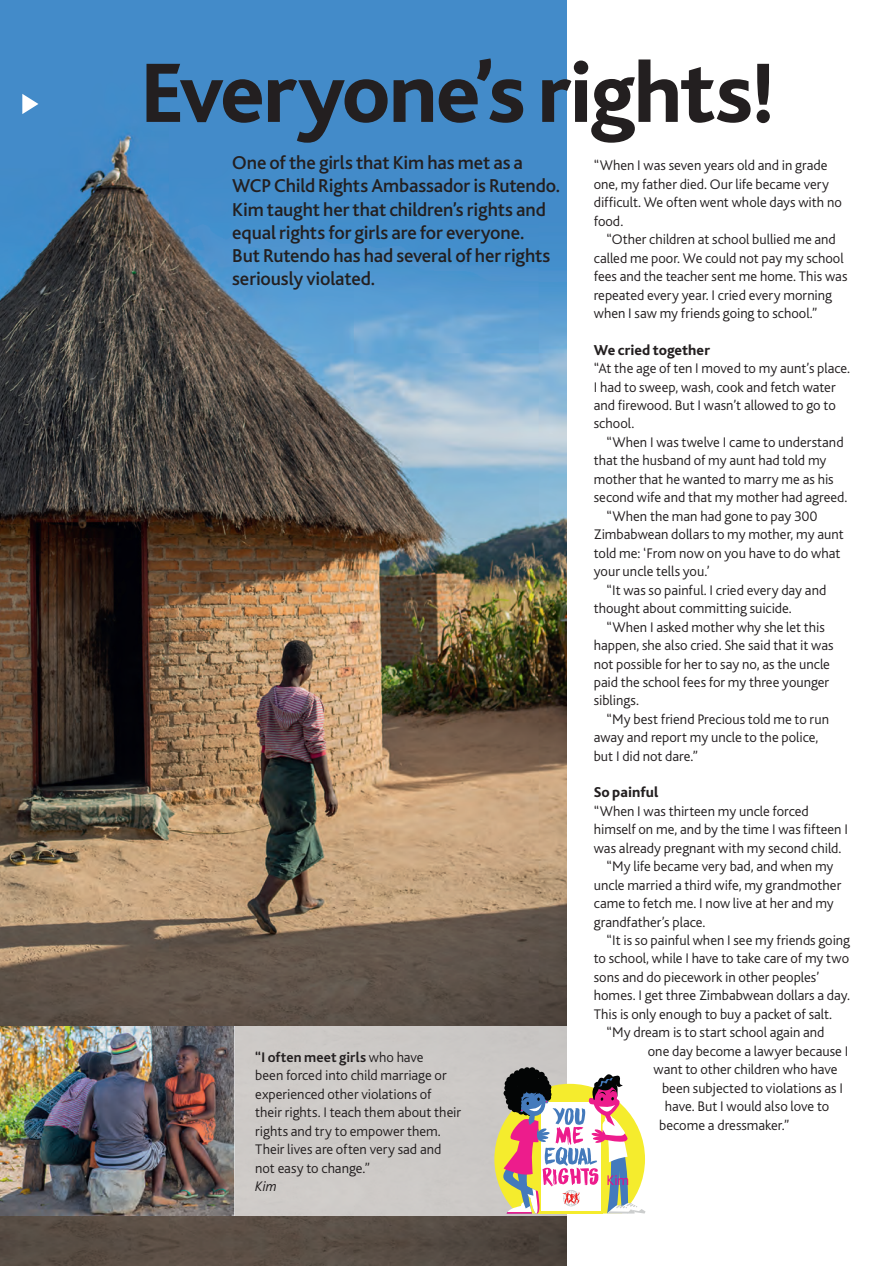
<style>
.page{position:relative;width:893px;height:1266px;background:#fff}
.page>*{position:absolute;margin:0;border:0;box-sizing:border-box;transform-origin:0 0}
.t1{font:800 88.05px "Bliss";letter-spacing:-.02em;color:#231f20}
.t2{font:500 19.5px/23.2px "Bliss";letter-spacing:-.005em;color:#231f20}
.t3{font:800 15px "Bliss";color:#231f20}
.t4{font:300 14.55px/18.5px "Bliss";color:#231f20}
.t5{font:300 14.55px "Bliss";color:#ed028c}
.t6{font:italic 300 14.55px "Bliss";color:#231f20}
.s1{font-weight:700}
</style>
<div class="page">
<img style="left:0;top:0;width:566px;height:1265px">
<img style="left:0;top:1025px;width:235px;height:189px">
<div style="left:235px;top:1025px;width:331px;height:189px;background:#cdc9c7"></div>
<svg style="left:494px;top:1069px;width:151px;height:145px"></svg>
<svg style="left:22px;top:94px;width:16px;height:20px"></svg>
<h1 class="t1" style="left:141px;top:47px;width:635px">Everyone’s rights!</h1>
<h2 class="t2" style="left:232px;top:151px;width:329px">One of the girls that Kim has met as a WCP Child Rights Ambassador is Rutendo.<br>Kim taught her that children’s rights and equal rights for girls are for everyone.<br>But Rutendo has had several of her rights seriously violated.</h2>
<p class="t4" style="left:593px;top:157px;width:249px">“When I was seven years old and in grade one, my father died. Our life became very difficult. We often went whole days with no food.</p>
<p class="t4" style="left:593px;top:230px;width:255px;text-indent:13px">“Other children at school bullied me and called me poor. We could not pay my school fees and the teacher sent me home. This was repeated every year. I cried every morning when I saw my friends going to school.”</p>
<p class="t3" style="left:593px;top:342px;width:118px">We cried together</p>
<p class="t4" style="left:593px;top:359px;width:258px">“At the age of ten I moved to my aunt’s place.<br>I had to sweep, wash, cook and fetch water and firewood. But I wasn’t allowed to go to school.</p>
<p class="t4" style="left:606px;top:433px;width:238px">“When I was twelve I came to understand</p>
<p class="t4" style="left:593px;top:451px;width:234px">that the husband of my aunt had told my</p>
<p class="t4" style="left:593px;top:470px;width:241px">mother that he wanted to marry me as his</p>
<p class="t4" style="left:593px;top:488px;width:255px">second wife and that my mother had agreed.</p>
<p class="t4" style="left:606px;top:507px;width:212px">“When the man had gone to pay 300</p>
<p class="t4" style="left:593px;top:525px;width:251px">Zimbabwean dollars to my mother, my aunt</p>
<p class="t4" style="left:593px;top:544px;width:248px">told me: ‘From now on you have to do what</p>
<p class="t4" style="left:593px;top:562px;width:118px">your uncle tells you.’</p>
<p class="t4" style="left:606px;top:581px;width:221px">“It was so painful. I cried every day and</p>
<p class="t4" style="left:593px;top:599px;width:199px">thought about committing suicide.</p>
<p class="t4" style="left:606px;top:617px;width:220px">“When I asked mother why she let this</p>
<p class="t4" style="left:593px;top:636px;width:241px">happen, she also cried. She said that it was</p>
<p class="t4" style="left:593px;top:654px;width:237px">not possible for her to say no, as the uncle</p>
<p class="t4" style="left:593px;top:673px;width:237px">paid the school fees for my three younger</p>
<p class="t4" style="left:593px;top:691px;width:47px">siblings.</p>
<p class="t4" style="left:606px;top:710px;width:224px">“My best friend Precious told me to run</p>
<p class="t4" style="left:593px;top:728px;width:226px">away and report my uncle to the police,</p>
<p class="t4" style="left:593px;top:747px;width:106px">but I did not dare.”</p>
<p class="t3" style="left:593px;top:784px;width:66px">So painful</p>
<p class="t4" style="left:593px;top:801px;width:216px">“When I was thirteen my uncle forced</p>
<p class="t4" style="left:593px;top:820px;width:255px">himself on me, and by the time I was fifteen I</p>
<p class="t4" style="left:593px;top:838px;width:249px">was already pregnant with my second child.</p>
<p class="t4" style="left:606px;top:857px;width:228px">“My life became very bad, and when my</p>
<p class="t4" style="left:593px;top:875px;width:249px">uncle married a third wife, my grandmother</p>
<p class="t4" style="left:593px;top:894px;width:241px">came to fetch me. I now live at her and my</p>
<p class="t4" style="left:593px;top:912px;width:113px">grandfather’s place.</p>
<p class="t4" style="left:606px;top:931px;width:245px">“It is so painful when I see my friends going</p>
<p class="t4" style="left:593px;top:949px;width:257px">to school, while I have to take care of my two</p>
<p class="t4" style="left:593px;top:968px;width:227px">sons and do piecework in other peoples’</p>
<p class="t4" style="left:593px;top:986px;width:258px">homes. I get three Zimbabwean dollars a day.</p>
<p class="t4" style="left:593px;top:1004px;width:240px">This is only enough to buy a packet of salt.</p>
<p class="t4" style="left:606px;top:1023px;width:219px">“My dream is to start school again and</p>
<p class="t4" style="left:647px;top:1041px;width:202px">one day become a lawyer because I</p>
<p class="t4" style="left:653px;top:1060px;width:185px">want to other children who have</p>
<p class="t4" style="left:661px;top:1078px;width:182px">been subjected to violations as I</p>
<p class="t4" style="left:664px;top:1097px;width:166px">have. But I would also love to</p>
<p class="t4" style="left:659px;top:1115px;width:132px">become a dressmaker.”</p>
<p class="t4" style="left:255px;top:1048px;width:207px"><span class="s1">“I often meet girls</span> who have<br>been forced into child marriage or experienced other violations of their rights. I teach them about their rights and try to empower them.<br>Their lives are often very sad and not easy to change.”</p>
<p class="t6" style="left:255px;top:1178px;width:23px">Kim</p>
<p class="t5" style="left:606px;top:1172px;width:24px">Kim</p>
</div>
